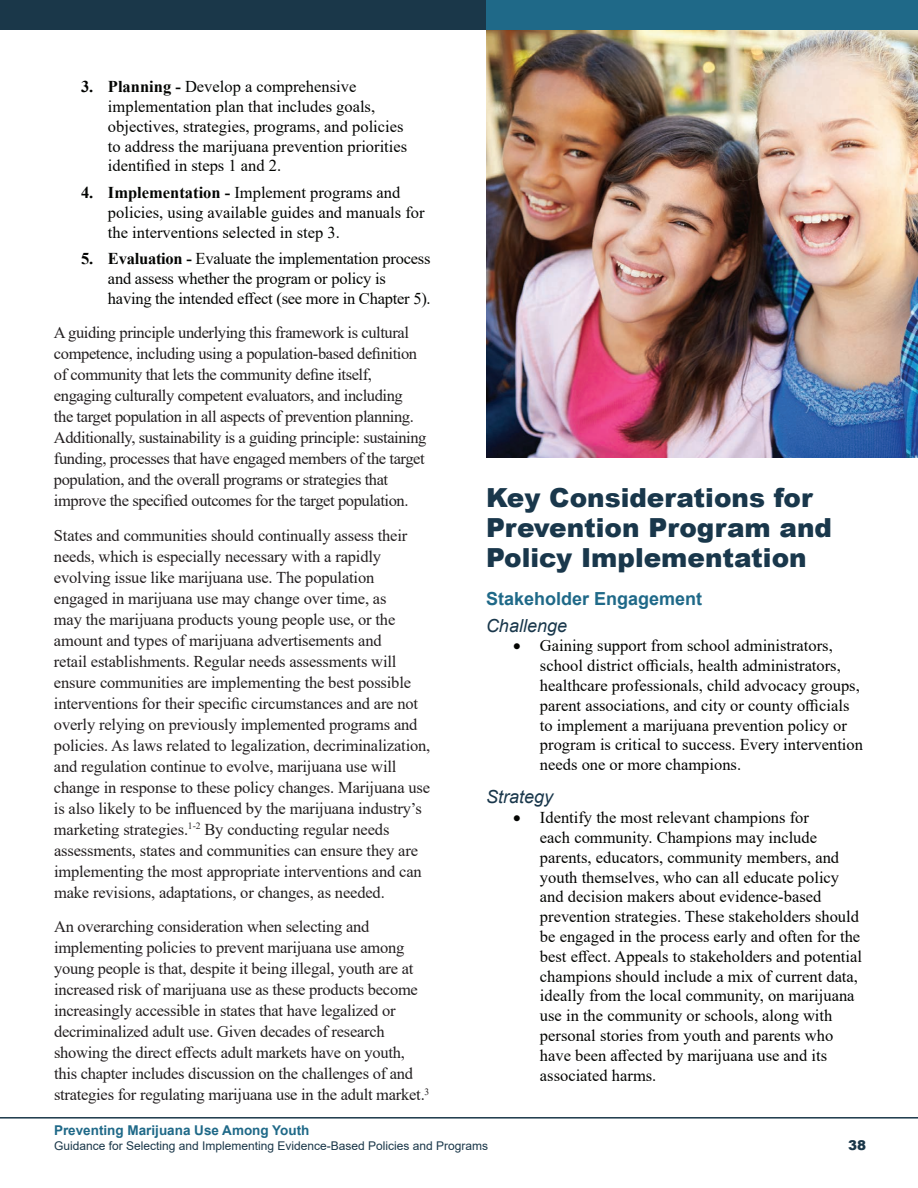
<style>
.page{position:relative;width:918px;height:1188px;background:#fff}
.page>*{position:absolute;margin:0;border:0;box-sizing:border-box;transform-origin:0 0}
.t1{font:900 26.25px/30px "Arial";color:#19374b}
.t2{font:700 18px "Arial";color:#1f6988}
.t3{font:italic 18px "Arial";color:#19374b}
.t4{font:16.5px/21px "Times New Roman";letter-spacing:-.015em;color:#231f20}
.t5{font:16.5px/19.8px "Times New Roman";color:#040503}
.t6{font:700 13.5px "Arial";color:#1f6988}
.t7{font:900 13.5px "Arial";color:#1a3749}
.t8{font:12px "Arial";color:#1a3749}
.s1{font-weight:700}
</style>
<div class="page">
<hr style="left:0;top:1117px;width:918px;height:2px;background:#1a3749">
<div style="left:0;top:0;width:918px;height:30px;background:#1a3749"></div>
<img style="left:486px;top:30px;width:432px;height:428px">
<div style="left:486px;top:0;width:432px;height:30px;background:#1f6988"></div>
<p class="t5" style="left:108px;top:76px;width:301px;text-indent:-27px"><span class="s1">3. Planning -</span> Develop a comprehensive implementation plan that includes goals, objectives, strategies, programs, and policies to address the marijuana prevention priorities identified in steps 1 and 2.</p>
<p class="t5" style="left:108px;top:182px;width:318px;text-indent:-27px"><span class="s1">4. Implementation -</span> Implement programs and policies, using available guides and manuals for the interventions selected in step 3.</p>
<p class="t5" style="left:108px;top:248px;width:324px;text-indent:-27px"><span class="s1">5. Evaluation -</span> Evaluate the implementation process and assess whether the program or policy is having the intended effect (see more in Chapter 5).</p>
<p class="t4" style="left:54px;top:322px;width:374px">A guiding principle underlying this framework is cultural competence, including using a population-based definition of community that lets the community define itself, engaging culturally competent evaluators, and including<br>the target population in all aspects of prevention planning.<br>Additionally, sustainability is a guiding principle: sustaining funding, processes that have engaged members of the target population, and the overall programs or strategies that improve the specified outcomes for the target population.</p>
<p class="t4" style="left:54px;top:524px;width:378px">States and communities should continually assess their needs, which is especially necessary with a rapidly evolving issue like marijuana use. The population engaged in marijuana use may change over time, as<br>may the marijuana products young people use, or the amount and types of marijuana advertisements and<br>retail establishments. Regular needs assessments will ensure communities are implementing the best possible interventions for their specific circumstances and are not overly relying on previously implemented programs and policies. As laws related to legalization, decriminalization, and regulation continue to evolve, marijuana use will change in response to these policy changes. Marijuana use is also likely to be influenced by the marijuana industry’s marketing strategies.<sup>1-2</sup> By conducting regular needs assessments, states and communities can ensure they are implementing the most appropriate interventions and can make revisions, adaptations, or changes, as needed.</p>
<p class="t4" style="left:54px;top:916px;width:377px">An overarching consideration when selecting and implementing policies to prevent marijuana use among young people is that, despite it being illegal, youth are at increased risk of marijuana use as these products become increasingly accessible in states that have legalized or decriminalized adult use. Given decades of research showing the direct effects adult markets have on youth, this chapter includes discussion on the challenges of and strategies for regulating marijuana use in the adult market.<sup>3</sup></p>
<h3 class="t1" style="left:486px;top:482px;width:348px">Key Considerations for<br>Prevention Program and<br>Policy Implementation</h3>
<h4 class="t2" style="left:486px;top:586px;width:218px">Stakeholder Engagement</h4>
<h5 class="t3" style="left:486px;top:614px;width:83px">Challenge</h5>
<p class="t5" style="left:540px;top:635px;width:325px;text-indent:-27px">• Gaining support from school administrators, school district officials, health administrators, healthcare professionals, child advocacy groups, parent associations, and city or county officials to implement a marijuana prevention policy or program is critical to success. Every intervention needs one or more champions.</p>
<h5 class="t3" style="left:486px;top:785px;width:69px">Strategy</h5>
<p class="t5" style="left:540px;top:807px;width:324px;text-indent:-27px">• Identify the most relevant champions for<br>each community. Champions may include parents, educators, community members, and youth themselves, who can all educate policy and decision makers about evidence-based prevention strategies. These stakeholders should be engaged in the process early and often for the best effect. Appeals to stakeholders and potential champions should include a mix of current data, ideally from the local community, on marijuana use in the community or schools, along with personal stories from youth and parents who have been affected by marijuana use and its associated harms.</p>
<p class="t6" style="left:54px;top:1121px;width:257px">Preventing Marijuana Use Among Youth</p>
<p class="t8" style="left:54px;top:1137px;width:436px">Guidance for Selecting and Implementing Evidence-Based Policies and Programs</p>
<p class="t7" style="left:848px;top:1135px;width:20px">38</p>
</div>
